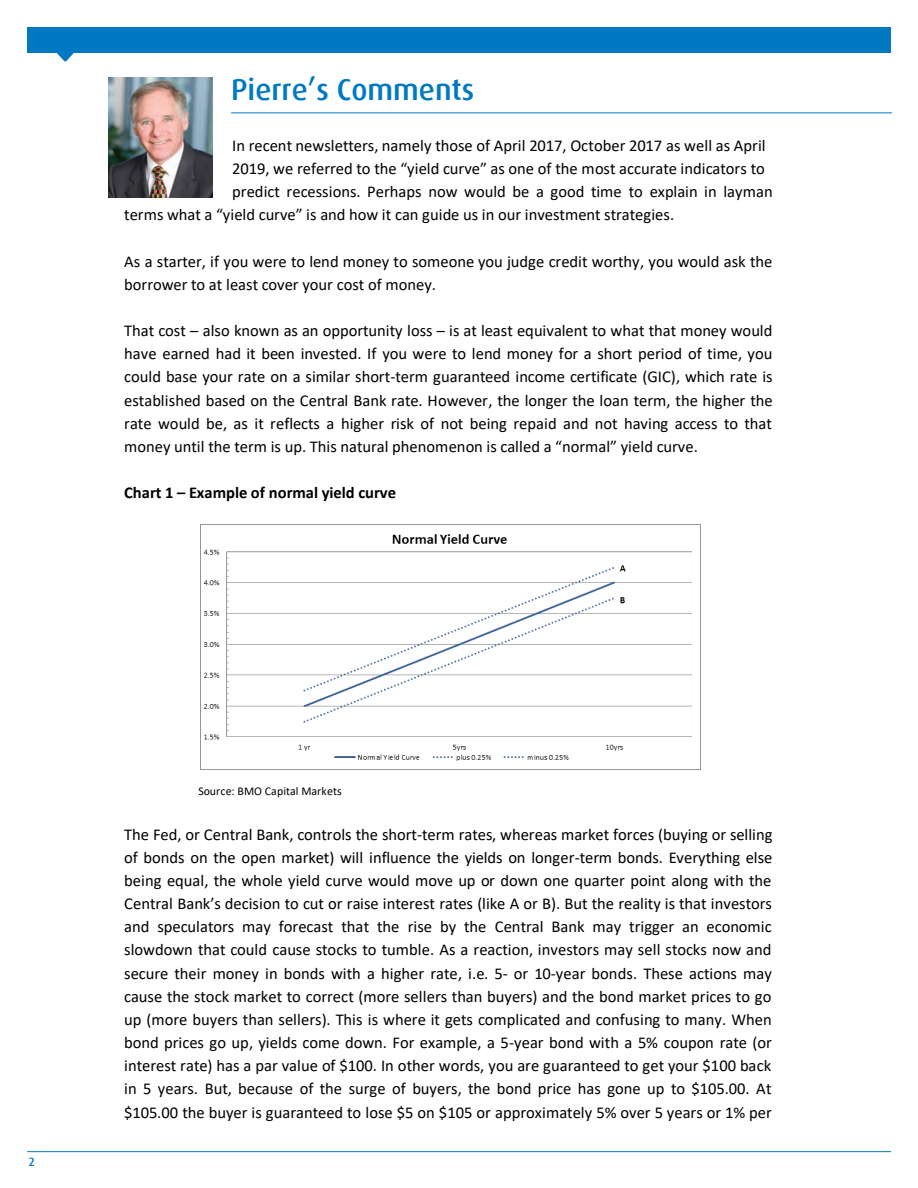
<style>
.page{position:relative;width:918px;height:1188px;background:#fff}
.page>*{position:absolute;margin:0;border:0;box-sizing:border-box;transform-origin:0 0}
.t1{font:500 30px "Dax";color:#0079c2}
.t2{font:16.5px/23.1px "Calibri";color:#000;text-align:justify}
.t3{font:700 16.5px "Calibri";color:#000}
.t4{font:11.85px "Calibri";letter-spacing:.005em;color:#000}
.t5{font:500 11.85px "Dax";color:#0574bc}
</style>
<div class="page">
<svg style="left:57px;top:53px;width:17px;height:8px"></svg>
<div style="left:27px;top:27px;width:864px;height:26px;background:#0079c2"></div>
<hr style="left:27px;top:1151px;width:864px;height:1px;background:#0079c2">
<hr style="left:231px;top:112px;width:661px;height:1px;background:#0079c2">
<img style="left:109px;top:77px;width:103px;height:121px">
<img style="left:201px;top:524px;width:499px;height:246px">
<h1 class="t1" style="left:231px;top:73px;width:245px">Pierre’s Comments</h1>
<p class="t2" style="left:232px;top:133px;width:535px">In recent newsletters, namely those of April 2017, October 2017 as well as April</p>
<p class="t2" style="left:232px;top:156px;width:534px">2019, we referred to the “yield curve” as one of the most accurate indicators to</p>
<p class="t2" style="left:232px;top:180px;width:542px">predict recessions. Perhaps now would be a good time to explain in layman</p>
<p class="t2" style="left:124px;top:203px;width:551px">terms what a “yield curve” is and how it can guide us in our investment strategies.</p>
<p class="t2" style="left:124px;top:249px;width:650px">As a starter, if you were to lend money to someone you judge credit worthy, you would ask the borrower to at least cover your cost of money.</p>
<p class="t2" style="left:124px;top:319px;width:650px">That cost – also known as an opportunity loss – is at least equivalent to what that money would have earned had it been invested. If you were to lend money for a short period of time, you could base your rate on a similar short-term guaranteed income certificate (GIC), which rate is established based on the Central Bank rate. However, the longer the loan term, the higher the rate would be, as it reflects a higher risk of not being repaid and not having access to that money until the term is up. This natural phenomenon is called a “normal” yield curve.</p>
<p class="t3" style="left:124px;top:481px;width:273px">Chart 1 – Example of normal yield curve</p>
<p class="t5" style="left:28px;top:1155px;width:8px">2</p>
<p class="t4" style="left:198px;top:783px;width:145px">Source: BMO Capital Markets</p>
<p class="t2" style="left:124px;top:822px;width:650px">The Fed, or Central Bank, controls the short-term rates, whereas market forces (buying or selling of bonds on the open market) will influence the yields on longer-term bonds. Everything else being equal, the whole yield curve would move up or down one quarter point along with the Central Bank’s decision to cut or raise interest rates (like A or B). But the reality is that investors and speculators may forecast that the rise by the Central Bank may trigger an economic slowdown that could cause stocks to tumble. As a reaction, investors may sell stocks now and secure their money in bonds with a higher rate, i.e. 5- or 10-year bonds. These actions may cause the stock market to correct (more sellers than buyers) and the bond market prices to go up (more buyers than sellers). This is where it gets complicated and confusing to many. When bond prices go up, yields come down. For example, a 5-year bond with a 5% coupon rate (or interest rate) has a par value of $100. In other words, you are guaranteed to get your $100 back in 5 years. But, because of the surge of buyers, the bond price has gone up to $105.00. At $105.00 the buyer is guaranteed to lose $5 on $105 or approximately 5% over 5 years or 1% per</p>
</div>
